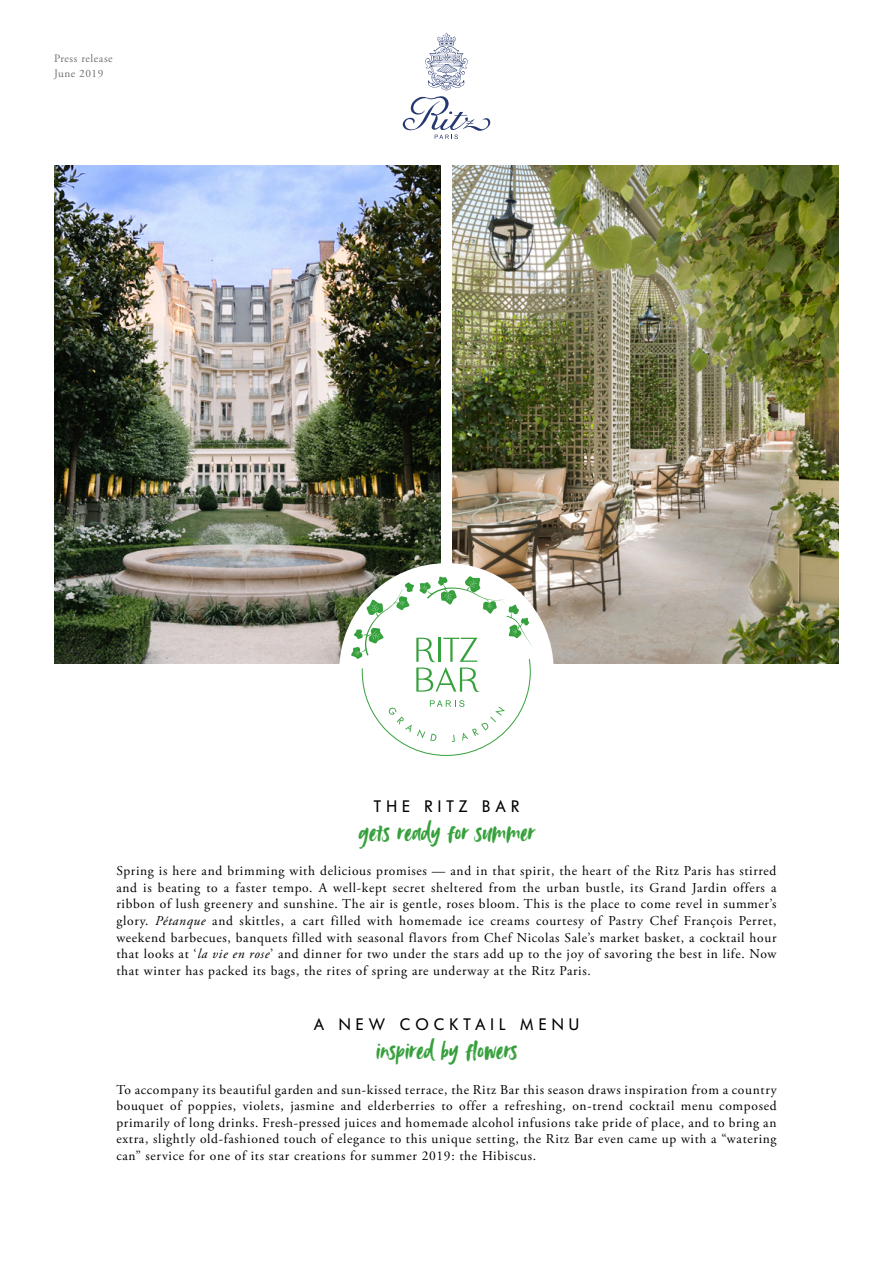
<style>
.page{position:relative;width:893px;height:1263px;background:#fff}
.page>*{position:absolute;margin:0;border:0;box-sizing:border-box;transform-origin:0 0}
.t1{font:27.9px "Avallon Alt";color:#36a03c}
.t2{font:16.5px "Futura BQ";letter-spacing:.31em;color:#000}
.t3{font:13.5px/16.6px "Adobe Garamond Pro";letter-spacing:.05em;color:#000;text-align:justify}
.t4{font:11.25px/15px "Adobe Garamond Pro";letter-spacing:.05em;color:#706f6f}
.s1{font-style:italic}
</style>
<div class="page">
<img style="left:54px;top:166px;width:386px;height:497px">
<img style="left:453px;top:166px;width:386px;height:497px">
<div style="left:339px;top:563px;width:215px;height:214px;background:#fff;border-radius:50%"></div>
<svg style="left:351px;top:576px;width:183px;height:180px"></svg>
<svg style="left:403px;top:33px;width:88px;height:106px"></svg>
<p class="t4" style="left:54px;top:51px;width:60px">Press release<br>June 2019</p>
<p class="t2" style="left:374px;top:795px;width:147px">THE RITZ BAR</p>
<h1 class="t1" style="left:358px;top:813px;width:178px">gets ready for summer</h1>
<p class="t3" style="left:116px;top:863px;width:662px">Spring is here and brimming with delicious promises — and in that spirit, the heart of the Ritz Paris has stirred and is beating to a faster tempo. A well-kept secret sheltered from the urban bustle, its Grand Jardin offers a ribbon of lush greenery and sunshine. The air is gentle, roses bloom. This is the place to come revel in summer’s glory. <span class="s1">Pétanque</span> and skittles, a cart filled with homemade ice creams courtesy of Pastry Chef François Perret, weekend barbecues, banquets filled with seasonal flavors from Chef Nicolas Sale’s market basket, a cocktail hour that looks at ‘<span class="s1">la vie en rose</span>’ and dinner for two under the stars add up to the joy of savoring the best in life. Now that winter has packed its bags, the rites of spring are underway at the Ritz Paris.</p>
<p class="t2" style="left:314px;top:1014px;width:267px">A NEW COCKTAIL MENU</p>
<h1 class="t1" style="left:376px;top:1031px;width:143px">inspired by flowers</h1>
<p class="t3" style="left:116px;top:1081px;width:662px">To accompany its beautiful garden and sun-kissed terrace, the Ritz Bar this season draws inspiration from a country bouquet of poppies, violets, jasmine and elderberries to offer a refreshing, on-trend cocktail menu composed primarily of long drinks. Fresh-pressed juices and homemade alcohol infusions take pride of place, and to bring an extra, slightly old-fashioned touch of elegance to this unique setting, the Ritz Bar even came up with a “watering can” service for one of its star creations for summer 2019: the Hibiscus.</p>
</div>
